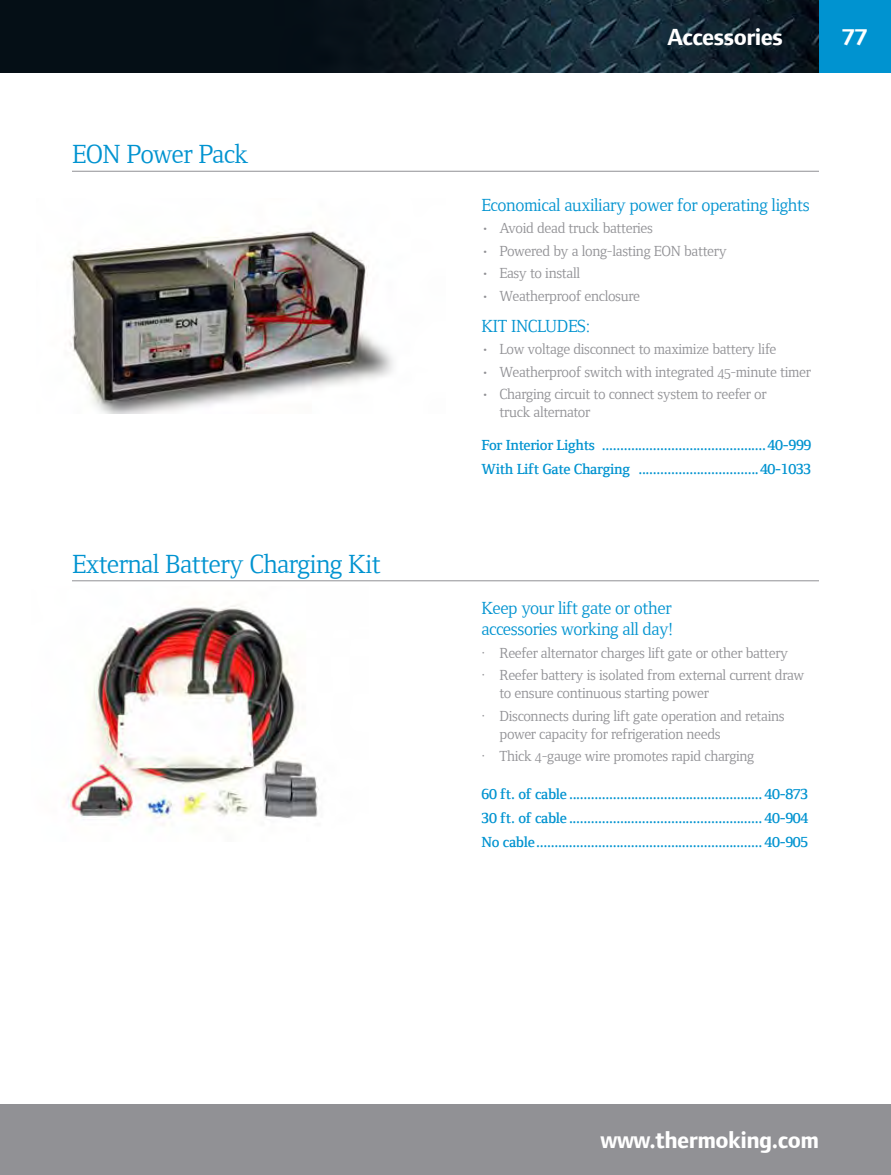
<style>
.page{position:relative;width:891px;height:1175px;background:#fff}
.page>*{position:absolute;margin:0;border:0;box-sizing:border-box;transform-origin:0 0}
.t1{font:27px "Foundry Form Serif Book OSF";letter-spacing:-.02em;color:#0093d0}
.t2{font:700 24px "Foundry Form Sans";letter-spacing:-.02em;color:#fff}
.t3{font:18px/21.6px "Foundry Form Serif Book OSF";letter-spacing:-.02em;color:#0093d0}
.t4{font:15px/22.5px "Foundry Form Serif Book OSF";letter-spacing:-.02em;color:#919195}
.t5{font:600 15px/24px "Foundry Form Serif";letter-spacing:-.02em;color:#0093d0}
</style>
<div class="page">
<img style="left:0;top:0;width:819px;height:72px">
<div style="left:819px;top:0;width:72px;height:72px;background:#0093d0"></div>
<div style="left:0;top:1104px;width:891px;height:70px;background:#919195"></div>
<hr style="left:72px;top:171px;width:747px;height:1px;background:#919195">
<hr style="left:72px;top:580px;width:747px;height:1px;background:#919195">
<img style="left:69px;top:231px;width:324px;height:182px">
<img style="left:68px;top:604px;width:251px;height:217px">
<h1 class="t1" style="left:72px;top:139px;width:178px">EON Power Pack</h1>
<h1 class="t1" style="left:72px;top:549px;width:310px">External Battery Charging Kit</h1>
<h2 class="t2" style="left:667px;top:23px;width:117px">Accessories</h2>
<h2 class="t2" style="left:842px;top:23px;width:27px">77</h2>
<p class="t3" style="left:482px;top:194px;width:330px">Economical auxiliary power for operating lights</p>
<p class="t4" style="left:482px;top:217px;width:173px">• Avoid dead truck batteries</p>
<p class="t4" style="left:482px;top:240px;width:247px">• Powered by a long-lasting EON battery</p>
<p class="t4" style="left:482px;top:262px;width:100px">• Easy to install</p>
<p class="t4" style="left:482px;top:285px;width:160px">• Weatherproof enclosure</p>
<p class="t3" style="left:482px;top:315px;width:110px">KIT INCLUDES:</p>
<p class="t4" style="left:482px;top:338px;width:297px">• Low voltage disconnect to maximize battery life</p>
<p class="t4" style="left:482px;top:360px;width:331px">• Weatherproof switch with integrated 45-minute timer</p>
<p class="t4" style="left:500px;top:385px;width:268px;line-height:18px;text-indent:-18px">• Charging circuit to connect system to reefer or truck alternator</p>
<p class="t5" style="left:482px;top:433px;width:332px">For Interior Lights .............................................40-999<br>With Lift Gate Charging .................................40-1033</p>
<p class="t3" style="left:482px;top:597px;width:193px">Keep your lift gate or other accessories working all day!</p>
<p class="t4" style="left:482px;top:641px;width:324px">· Reefer alternator charges lift gate or other battery<br>· Reefer battery is isolated from external current draw</p>
<p class="t4" style="left:482px;top:682px;width:305px;text-indent:18px">to ensure continuous starting power<br>· Disconnects during lift gate operation and retains</p>
<p class="t4" style="left:482px;top:722px;width:274px;text-indent:18px">power capacity for refrigeration needs<br>· Thick 4-gauge wire promotes rapid charging</p>
<p class="t5" style="left:481px;top:782px;width:329px;text-align:justify">60 ft. of cable ..................................................... 40-873<br>30 ft. of cable ..................................................... 40-904<br>No cable.............................................................. 40-905</p>
<h2 class="t2" style="left:600px;top:1126px;width:220px">www.thermoking.com</h2>
</div>
